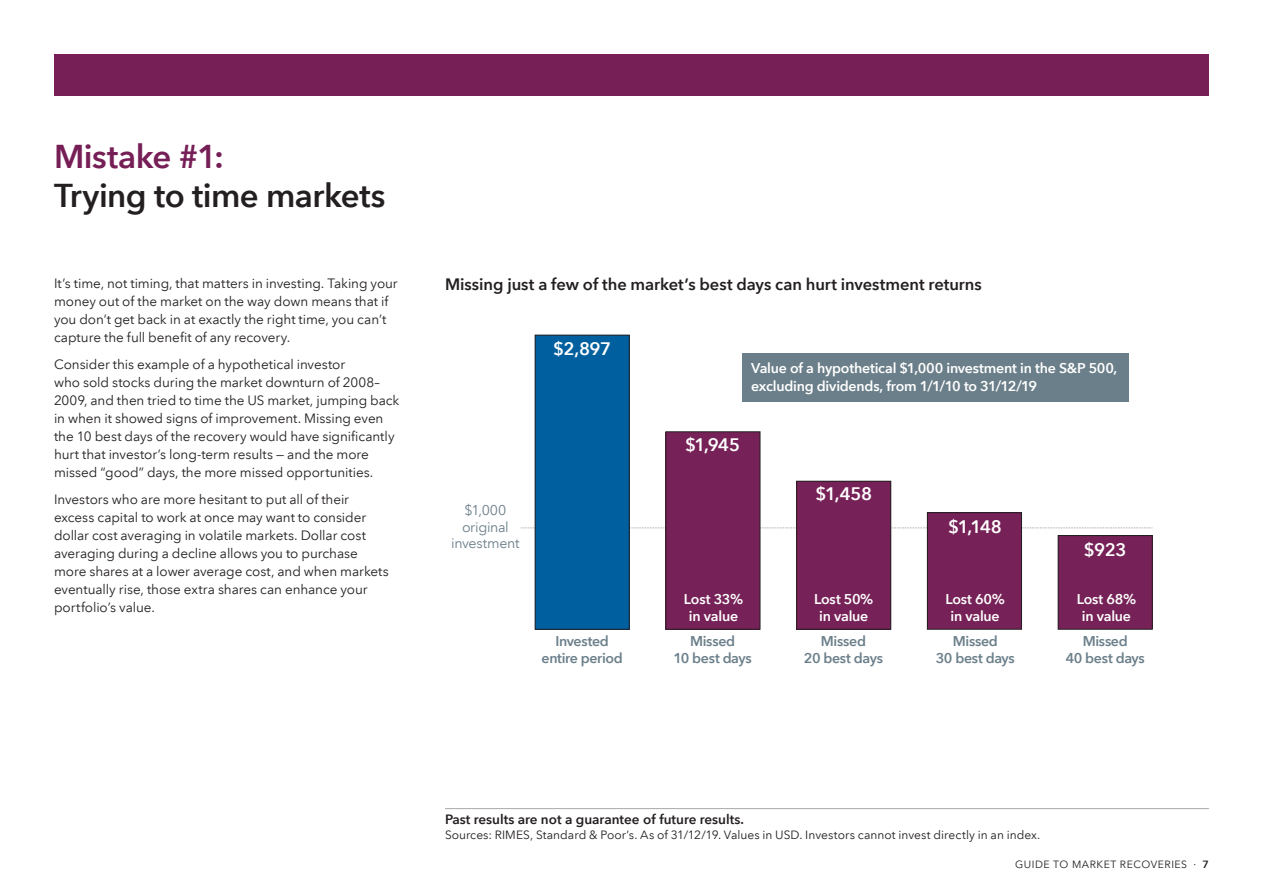
<style>
.page{position:relative;width:1263px;height:893px;background:#fff}
.page>*{position:absolute;margin:0;border:0;box-sizing:border-box;transform-origin:0 0}
.Head_24_26_Bold{font:600 33px/39px "Avenir Next LT Com";letter-spacing:-.015em;color:#231f20}
.t1{font:600 18.15px "Avenir Next LT Com";letter-spacing:-.025em;color:#fff}
.Body_9_12_Reg{font:600 16.5px "Avenir Next LT Com";color:#231f20}
.t2{font:600 14.1px/17px "Avenir Next LT Com";letter-spacing:-.015em;color:#fff;text-align:center}
.t3{font:600 14.1px/17px "Avenir Next LT Com";letter-spacing:-.025em;color:#6b7f8a;text-align:center}
.t4{font:14.1px/16.5px "Avenir Next LT Com";letter-spacing:-.025em;color:#6b7f8a;text-align:center}
.Body_9_12_Reg-2{font:13.5px/18px "Avenir Next LT Com";letter-spacing:-.005em;color:#231f20}
.Sources_8_10{font:600 13.5px "Avenir Next LT Com";color:#231f20}
.Sources_8_10-2{font:12px "Avenir Next LT Com";color:#231f20}
.t5{font:10.5px "Avenir Next LT Com";letter-spacing:.05em;color:#231f20}
.s1{color:#761f57}
.s2{font-weight:600}
</style>
<div class="page">
<svg style="left:521px;top:527px;width:632px;height:1px"></svg>
<div style="left:535px;top:335px;width:94px;height:294px;background:#005f9e"></div>
<div style="left:535px;top:335px;width:94px;height:294px;border:1px solid #231f20"></div>
<div style="left:666px;top:432px;width:94px;height:197px;background:#762157"></div>
<div style="left:666px;top:432px;width:94px;height:197px;border:1px solid #231f20"></div>
<div style="left:797px;top:481px;width:94px;height:148px;background:#762157"></div>
<div style="left:796px;top:481px;width:95px;height:148px;border:1px solid #231f20"></div>
<div style="left:927px;top:513px;width:94px;height:116px;background:#762157"></div>
<div style="left:927px;top:512px;width:95px;height:117px;border:1px solid #231f20"></div>
<div style="left:1058px;top:536px;width:94px;height:93px;background:#762157"></div>
<div style="left:1058px;top:535px;width:94px;height:94px;border:1px solid #231f20"></div>
<div style="left:742px;top:353px;width:387px;height:49px;background:#6b7f8a"></div>
<div style="left:54px;top:54px;width:1155px;height:41px;background:#761f57"></div>
<hr style="left:445px;top:808px;width:764px;height:1px;background:#a8a9ad">
<p class="Head_24_26_Bold" style="left:54px;top:137px;width:333px"><span class="s1">Mistake #1:<br></span>Trying to time markets</p>
<p class="Body_9_12_Reg-2" style="left:54px;top:274px;width:345px">It’s time, not timing, that matters in investing. Taking your money out of the market on the way down means that if you don’t get back in at exactly the right time, you can’t capture the full benefit of any recovery.</p>
<p class="Body_9_12_Reg-2" style="left:54px;top:355px;width:347px">Consider this example of a hypothetical investor<br>who sold stocks during the market downturn of 2008– 2009, and then tried to time the US market, jumping back in when it showed signs of improvement. Missing even the 10 best days of the recovery would have significantly hurt that investor’s long-term results — and the more missed “good” days, the more missed opportunities.</p>
<p class="Body_9_12_Reg-2" style="left:54px;top:490px;width:297px">Investors who are more hesitant to put all of their</p>
<p class="Body_9_12_Reg-2" style="left:54px;top:508px;width:314px">excess capital to work at once may want to consider</p>
<p class="Body_9_12_Reg-2" style="left:54px;top:526px;width:336px">dollar cost averaging in volatile markets. Dollar cost averaging during a decline allows you to purchase more shares at a lower average cost, and when markets eventually rise, those extra shares can enhance your portfolio’s value.</p>
<p class="Body_9_12_Reg" style="left:445px;top:275px;width:538px">Missing just a few of the market’s best days can hurt investment returns</p>
<p class="t4" style="left:451px;top:502px;width:70px">$1,000 original investment</p>
<p class="t1" style="left:553px;top:338px;width:60px">$2,897</p>
<p class="t2" style="left:751px;top:359px;width:368px;line-height:18.1px;text-align:left">Value of a hypothetical $1,000 investment in the S&amp;P 500, excluding dividends, from 1/1/10 to 31/12/19</p>
<p class="t1" style="left:685px;top:434px;width:57px">$1,945</p>
<p class="t1" style="left:815px;top:483px;width:58px">$1,458</p>
<p class="t1" style="left:948px;top:516px;width:55px">$1,148</p>
<p class="t1" style="left:1084px;top:539px;width:44px">$923</p>
<p class="t2" style="left:684px;top:591px;width:61px">Lost 33% in value</p>
<p class="t2" style="left:814px;top:591px;width:61px">Lost 50% in value</p>
<p class="t2" style="left:945px;top:591px;width:61px">Lost 60% in value</p>
<p class="t2" style="left:1077px;top:591px;width:61px">Lost 68% in value</p>
<p class="t3" style="left:542px;top:632px;width:83px">Invested entire period</p>
<p class="t3" style="left:673px;top:632px;width:80px">Missed<br>10 best days</p>
<p class="t3" style="left:804px;top:632px;width:81px">Missed<br>20 best days</p>
<p class="t3" style="left:936px;top:632px;width:81px">Missed<br>30 best days</p>
<p class="t3" style="left:1066px;top:632px;width:81px">Missed<br>40 best days</p>
<p class="Sources_8_10" style="left:445px;top:811px;width:300px">Past results are not a guarantee of future results.</p>
<p class="Sources_8_10-2" style="left:445px;top:828px;width:597px">Sources: RIMES, Standard &amp; Poor’s. As of 31/12/19. Values in USD. Investors cannot invest directly in an index.</p>
<p class="t5" style="left:1015px;top:858px;width:195px">GUIDE TO MARKET RECOVERIES · <span class="s2">7</span></p>
</div>
